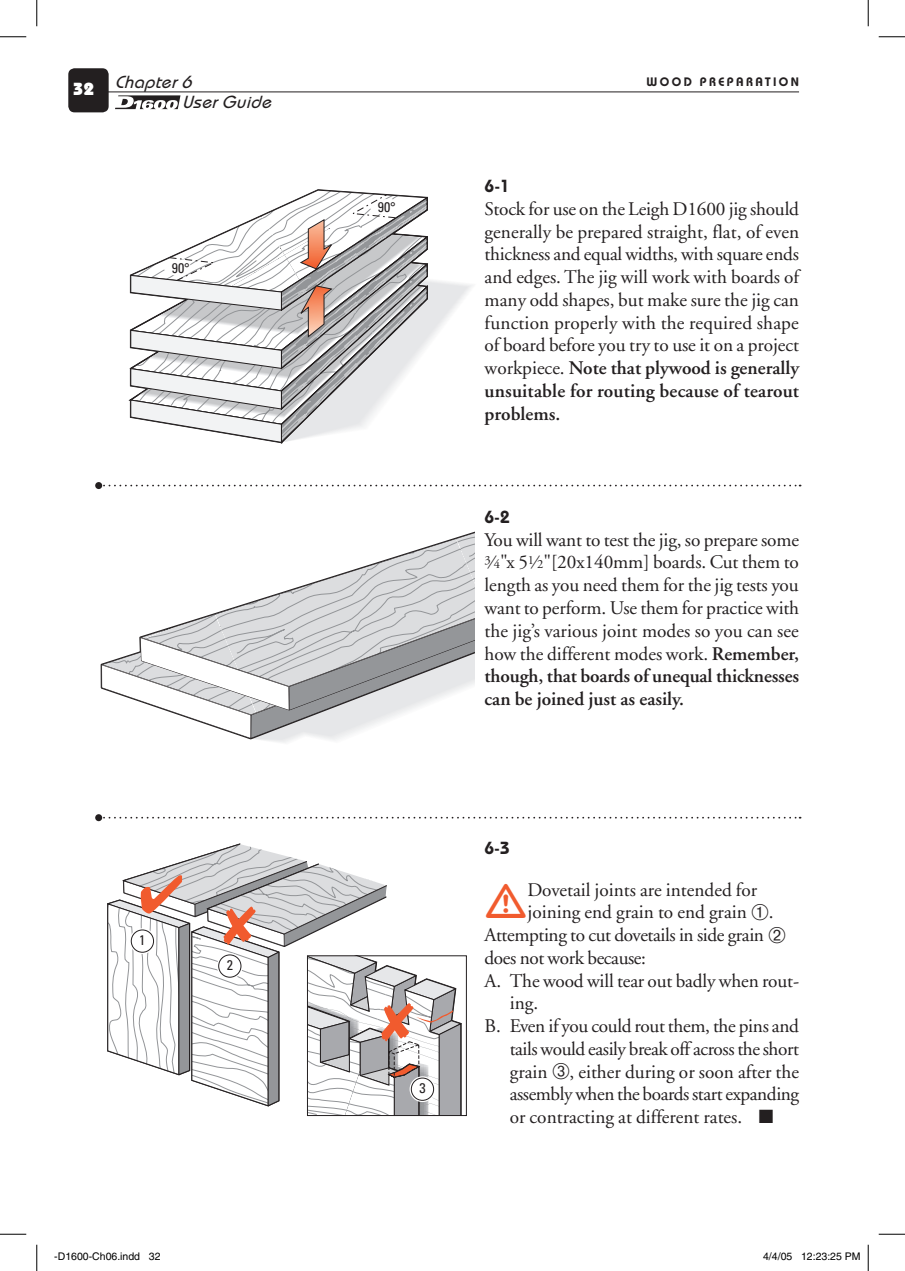
<style>
.page{position:relative;width:905px;height:1271px;background:#fff}
.page>*{position:absolute;margin:0;border:0;box-sizing:border-box;transform-origin:0 0}
.t1{font:19.25px/22.8px "Adobe Garamond";letter-spacing:-.005em;color:#231f20;text-align:justify}
.t2{font:italic 500 17.5px "Bauhaus";color:#231f20}
.t3{font:600 17.5px "Bauhaus";color:#231f20}
.t4{font:condensed 14px "Univers";color:#231f20}
.t5{font:600 12.25px "Bauhaus";letter-spacing:.2em;color:#231f20}
.t6{font:10.5px "Helvetica";color:#000}
.s1{font-weight:800;font-style:normal;color:#fff}
.s2{font-weight:600}
.s3{font-size:12.42px}
</style>
<div class="page">
<svg style="left:68px;top:68px;width:41px;height:44px"></svg>
<hr style="left:102px;top:92px;width:696px;height:1px;background:#231f20">
<svg style="left:115px;top:95px;width:65px;height:14px"></svg>
<svg style="left:102px;top:485px;width:698px;height:1px"></svg>
<div style="left:95px;top:482px;width:7px;height:7px;background:#231f20;border-radius:50%"></div>
<svg style="left:102px;top:816px;width:698px;height:2px"></svg>
<div style="left:95px;top:814px;width:7px;height:7px;background:#231f20;border-radius:50%"></div>
<svg style="left:129px;top:189px;width:344px;height:254px"></svg>
<svg style="left:241px;top:531px;width:234px;height:74px"></svg>
<svg style="left:101px;top:605px;width:374px;height:138px"></svg>
<svg style="left:107px;top:843px;width:354px;height:272px"></svg>
<svg style="left:0;top:36px;width:26px;height:1px"></svg>
<svg style="left:878px;top:36px;width:26px;height:1px"></svg>
<svg style="left:0;top:1233px;width:26px;height:1px"></svg>
<svg style="left:878px;top:1233px;width:26px;height:1px"></svg>
<svg style="left:36px;top:0;width:1px;height:26px"></svg>
<svg style="left:36px;top:1244px;width:1px;height:27px"></svg>
<svg style="left:867px;top:0;width:1px;height:26px"></svg>
<svg style="left:867px;top:1244px;width:1px;height:27px"></svg>
<p class="t2" style="left:73px;top:72px;width:125px"><span class="s1">3 2</span> Chapter6</p>
<p class="t2" style="left:182px;top:92px;width:95px">UserGuide</p>
<p class="t4" style="left:172px;top:259px;width:20px">90°</p>
<p class="t4" style="left:139px;top:931px;width:8px">1</p>
<p class="t4" style="left:227px;top:956px;width:8px">2</p>
<p class="t4" style="left:378px;top:198px;width:20px">90°</p>
<p class="t4" style="left:419px;top:1079px;width:8px">3</p>
<p class="t5" style="left:646px;top:74px;width:154px">WOOD PREPARATION</p>
<p class="t3" style="left:484px;top:175px;width:27px">6-1</p>
<p class="t1" style="left:484px;top:198px;width:316px">Stock for use on the Leigh D1600 jig should generally be prepared straight, flat, of even thickness and equal widths, with square ends and edges. The jig will work with boards of many odd shapes, but make sure the jig can function properly with the required shape of board before you try to use it on a project workpiece. <span class="s2">Note that plywood is generally unsuitable for routing because of tearout problems.</span></p>
<p class="t3" style="left:484px;top:506px;width:27px">6-2</p>
<p class="t1" style="left:484px;top:529px;width:316px">You will want to test the jig, so prepare some <sup>3</sup>⁄<span class="s3">4</span>" x 5<sup>1</sup>⁄<span class="s3">2</span>"[20x140mm] boards. Cut them to length as you need them for the jig tests you want to perform. Use them for practice with the jig’s various joint modes so you can see how the different modes work. <span class="s2">Remember, though, that boards of unequal thicknesses can be joined just as easily.</span></p>
<p class="t3" style="left:484px;top:837px;width:27px">6-3</p>
<p class="t1" style="left:527px;top:878px;width:231px">Dovetail joints are intended for</p>
<p class="t1" style="left:527px;top:901px;width:248px">joining end grain to end grain ➀.</p>
<p class="t1" style="left:484px;top:924px;width:303px">Attempting to cut dovetails in side grain ➁</p>
<p class="t1" style="left:484px;top:946px;width:163px">does not work because:</p>
<p class="t1" style="left:484px;top:969px;width:316px">A. The wood will tear out badly when rout-</p>
<p class="t1" style="left:509px;top:992px;width:30px">ing.</p>
<p class="t1" style="left:484px;top:1015px;width:316px">B. Even if you could rout them, the pins and</p>
<p class="t1" style="left:509px;top:1037px;width:291px">tails would easily break off across the short</p>
<p class="t1" style="left:509px;top:1060px;width:291px">grain ➂, either during or soon after the</p>
<p class="t1" style="left:509px;top:1083px;width:291px">assembly when the boards start expanding</p>
<p class="t1" style="left:509px;top:1106px;width:265px">or contracting at different rates. ■</p>
<p class="t6" style="left:54px;top:1250px;width:108px">-D1600-Ch06.indd 32</p>
<p class="t6" style="left:763px;top:1250px;width:99px">4/4/05 12:23:25 PM</p>
</div>
